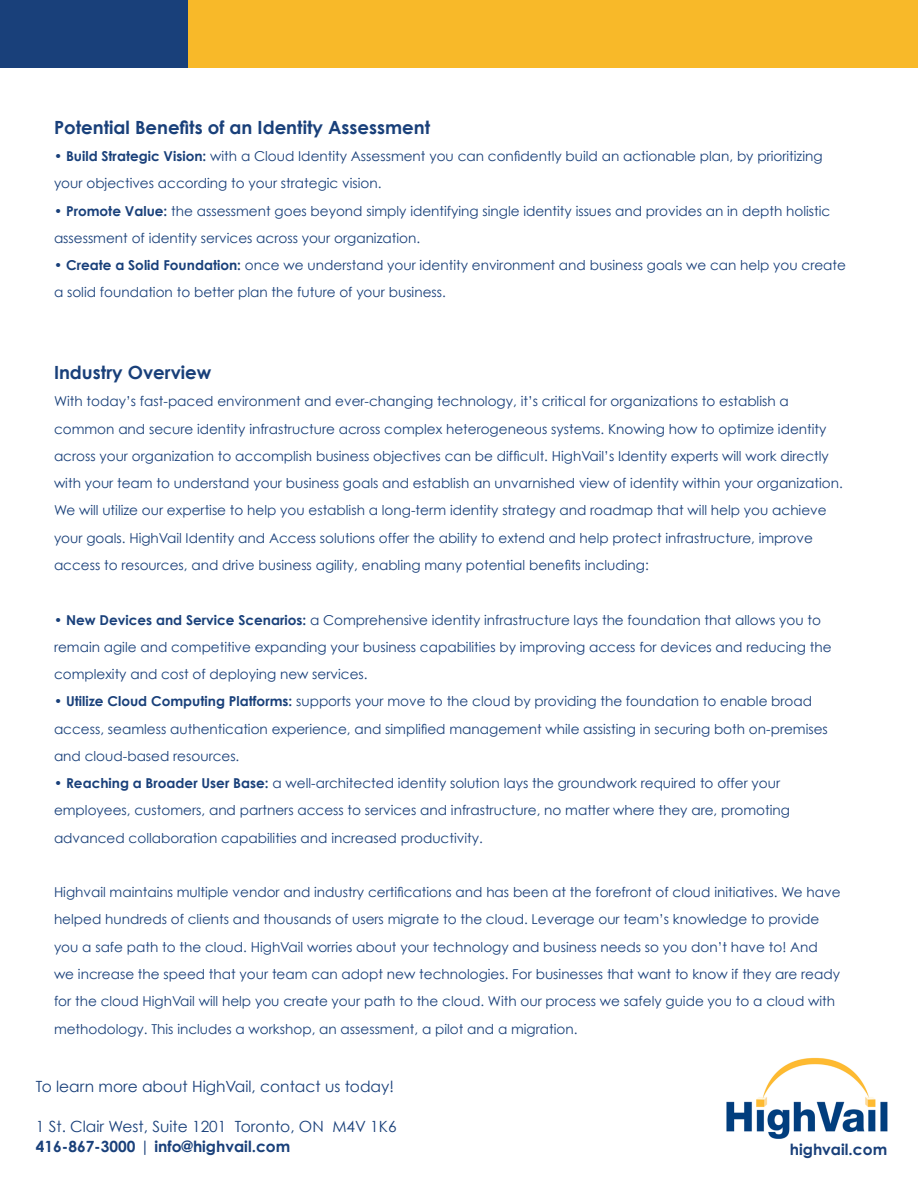
<style>
.page{position:relative;width:918px;height:1188px;background:#fff}
.page>*{position:absolute;margin:0;border:0;box-sizing:border-box;transform-origin:0 0}
.t1{font:700 18.15px "Century Gothic";color:#19407a}
.t2{font:15.45px/19.8px "Century Gothic";color:#19407a}
.t3{font:700 15.45px "Century Gothic";color:#19407a}
.t4{font:13.65px/27.3px "Century Gothic";color:#19407a}
.s1{font-weight:700}
</style>
<div class="page">
<img style="left:726px;top:1057px;width:162px;height:82px">
<div style="left:0;top:0;width:918px;height:67px;background:#f8b929"></div>
<div style="left:0;top:0;width:188px;height:67px;background:#19407a"></div>
<h1 class="t1" style="left:54px;top:116px;width:378px">Potential Benefits of an Identity Assessment</h1>
<p class="t4" style="left:54px;top:142px;width:770px">• <span class="s1">Build Strategic Vision:</span> with a Cloud Identity Assessment you can confidently build an actionable plan, by prioritizing your objectives according to your strategic vision.</p>
<p class="t4" style="left:54px;top:197px;width:778px">• <span class="s1">Promote Value:</span> the assessment goes beyond simply identifying single identity issues and provides an in depth holistic assessment of identity services across your organization.</p>
<p class="t4" style="left:54px;top:251px;width:794px">• <span class="s1">Create a Solid Foundation:</span> once we understand your identity environment and business goals we can help you create a solid foundation to better plan the future of your business.</p>
<h1 class="t1" style="left:54px;top:361px;width:159px">Industry Overview</h1>
<p class="t4" style="left:54px;top:388px;width:790px">With today’s fast-paced environment and ever-changing technology, it’s critical for organizations to establish a common and secure identity infrastructure across complex heterogeneous systems. Knowing how to optimize identity across your organization to accomplish business objectives can be difficult. HighVail’s Identity experts will work directly with your team to understand your business goals and establish an unvarnished view of identity within your organization.<br>We will utilize our expertise to help you establish a long-term identity strategy and roadmap that will help you achieve your goals. HighVail Identity and Access solutions offer the ability to extend and help protect infrastructure, improve access to resources, and drive business agility, enabling many potential benefits including:</p>
<p class="t4" style="left:54px;top:606px;width:779px">• <span class="s1">New Devices and Service Scenarios:</span> a Comprehensive identity infrastructure lays the foundation that allows you to remain agile and competitive expanding your business capabilities by improving access for devices and reducing the complexity and cost of deploying new services.</p>
<p class="t4" style="left:54px;top:688px;width:775px">• <span class="s1">Utilize Cloud Computing Platforms:</span> supports your move to the cloud by providing the foundation to enable broad access, seamless authentication experience, and simplified management while assisting in securing both on-premises and cloud-based resources.</p>
<p class="t4" style="left:54px;top:769px;width:738px">• <span class="s1">Reaching a Broader User Base:</span> a well-architected identity solution lays the groundwork required to offer your employees, customers, and partners access to services and infrastructure, no matter where they are, promoting advanced collaboration capabilities and increased productivity.</p>
<p class="t4" style="left:54px;top:878px;width:788px">Highvail maintains multiple vendor and industry certifications and has been at the forefront of cloud initiatives. We have helped hundreds of clients and thousands of users migrate to the cloud. Leverage our team’s knowledge to provide you a safe path to the cloud. HighVail worries about your technology and business needs so you don’t have to! And we increase the speed that your team can adopt new technologies. For businesses that want to know if they are ready for the cloud HighVail will help you create your path to the cloud. With our process we safely guide you to a cloud with methodology. This includes a workshop, an assessment, a pilot and a migration.</p>
<p class="t2" style="left:36px;top:1077px;width:360px">To learn more about HighVail, contact us today!</p>
<p class="t2" style="left:36px;top:1116px;width:362px">1 St. Clair West, Suite 1201 Toronto, ON M4V 1K6<br><span class="s1">416-867-3000</span> | <span class="s1">info@highvail.com</span></p>
<p class="t3" style="left:790px;top:1140px;width:99px">highvail.com</p>
</div>
